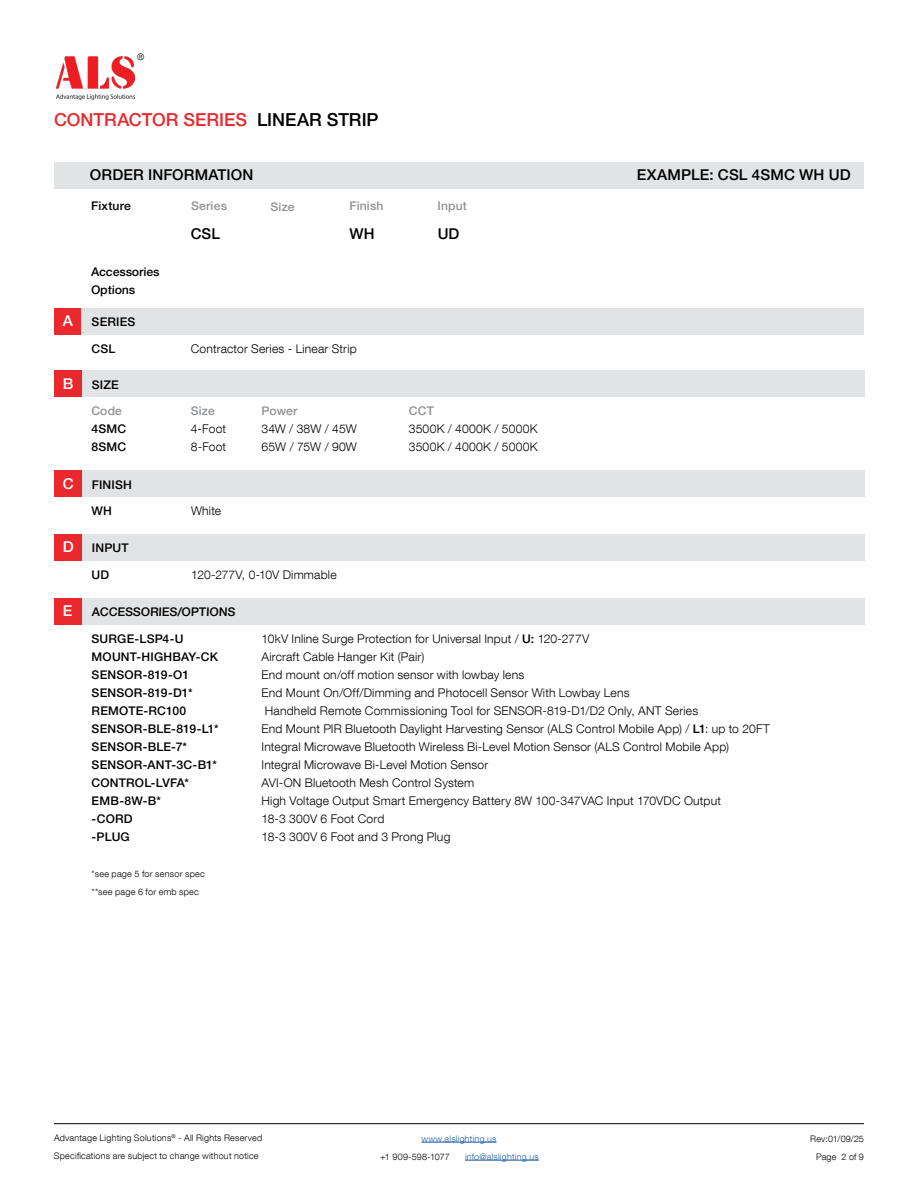
<style>
.page{position:relative;width:918px;height:1188px;background:#fff}
.page>*{position:absolute;margin:0;border:0;box-sizing:border-box;transform-origin:0 0}
.t1{font:500 18px "Helvetica Neue LT Pro";letter-spacing:-.005em;color:#ea292f}
.t2{font:500 15px "Helvetica Neue LT Pro";letter-spacing:.01em;color:#000}
.t3{font:500 15px "Helvetica Neue LT Pro";color:#fff}
.t4{font:300 12px/18px "Helvetica Neue LT Com";letter-spacing:.015em;color:#000}
.t5{font:500 12px/18px "Helvetica Neue LT Pro";letter-spacing:.015em;color:#000}
.t6{font:500 12px "Helvetica Neue LT Pro";letter-spacing:.015em;color:#8f9194}
.t7{font:300 9px/18px "Helvetica Neue LT Com";letter-spacing:.025em;color:#000}
.t8{font:300 9px "Helvetica Neue LT Com";letter-spacing:.025em;color:#215e9e}
.s1{color:#000}
.s2{font-family:"Helvetica Neue LT Pro";font-weight:500}
</style>
<div class="page">
<hr style="left:421px;top:1142px;width:76px;height:1px;background:#215e9e">
<hr style="left:465px;top:1160px;width:74px;height:1px;background:#215e9e">
<hr style="left:54px;top:1123px;width:810px;height:1px;background:#000">
<img style="left:56px;top:57px;width:79px;height:43px">
<div style="left:82px;top:162px;width:782px;height:26px;background:#e2e3e4"></div>
<div style="left:54px;top:162px;width:27px;height:26px;background:#e2e3e4"></div>
<div style="left:54px;top:308px;width:28px;height:26px;background:#ea292f"></div>
<div style="left:55px;top:534px;width:27px;height:27px;background:#ea292f"></div>
<div style="left:55px;top:598px;width:27px;height:27px;background:#ea292f"></div>
<div style="left:55px;top:471px;width:27px;height:26px;background:#ea292f"></div>
<div style="left:82px;top:471px;width:782px;height:26px;background:#e2e3e4"></div>
<div style="left:82px;top:308px;width:782px;height:27px;background:#e2e3e4"></div>
<div style="left:82px;top:534px;width:782px;height:27px;background:#e2e3e4"></div>
<div style="left:82px;top:598px;width:782px;height:27px;background:#e2e3e4"></div>
<div style="left:55px;top:371px;width:27px;height:26px;background:#ea292f"></div>
<div style="left:82px;top:371px;width:782px;height:26px;background:#e2e3e4"></div>
<p class="t7" style="left:137px;top:48px;width:9px">®</p>
<h1 class="t1" style="left:54px;top:109px;width:326px">CONTRACTOR SERIES <span class="s1">LINEAR STRIP</span></h1>
<p class="t2" style="left:90px;top:166px;width:165px">ORDER INFORMATION</p>
<p class="t2" style="left:637px;top:166px;width:216px">EXAMPLE: CSL 4SMC WH UD</p>
<p class="t3" style="left:63px;top:312px;width:12px">A</p>
<p class="t5" style="left:91px;top:197px;width:41px">Fixture</p>
<p class="t6" style="left:191px;top:199px;width:37px">Series</p>
<p class="t6" style="left:271px;top:199px;width:26px">Size</p>
<p class="t5" style="left:91px;top:262px;width:70px">Accessories<br>Options</p>
<p class="t5" style="left:92px;top:313px;width:45px">SERIES</p>
<p class="t2" style="left:191px;top:224px;width:31px">CSL</p>
<p class="t6" style="left:349px;top:199px;width:36px">Finish</p>
<p class="t6" style="left:438px;top:199px;width:31px">Input</p>
<p class="t2" style="left:350px;top:225px;width:26px">WH</p>
<p class="t2" style="left:438px;top:225px;width:23px">UD</p>
<p class="t5" style="left:91px;top:339px;width:25px">CSL</p>
<p class="t4" style="left:191px;top:339px;width:167px">Contractor Series - Linear Strip</p>
<p class="t3" style="left:63px;top:374px;width:12px">B</p>
<p class="t5" style="left:92px;top:375px;width:28px">SIZE</p>
<p class="t6" style="left:91px;top:404px;width:32px">Code</p>
<p class="t5" style="left:91px;top:420px;width:36px">4SMC<br>8SMC</p>
<p class="t3" style="left:63px;top:474px;width:12px">C</p>
<p class="t3" style="left:63px;top:538px;width:12px">D</p>
<p class="t5" style="left:92px;top:475px;width:42px">FINISH</p>
<p class="t5" style="left:92px;top:502px;width:22px">WH</p>
<p class="t5" style="left:92px;top:539px;width:38px">INPUT</p>
<p class="t5" style="left:92px;top:565px;width:19px">UD</p>
<p class="t6" style="left:191px;top:404px;width:26px">Size</p>
<p class="t4" style="left:191px;top:419px;width:37px">4-Foot<br>8-Foot</p>
<p class="t4" style="left:191px;top:502px;width:32px">White</p>
<p class="t6" style="left:262px;top:404px;width:37px">Power</p>
<p class="t4" style="left:262px;top:419px;width:97px">34W / 38W / 45W<br>65W / 75W / 90W</p>
<p class="t4" style="left:191px;top:565px;width:147px">120-277V, 0-10V Dimmable</p>
<p class="t3" style="left:63px;top:602px;width:11px">E</p>
<p class="t5" style="left:92px;top:603px;width:145px">ACCESSORIES/OPTIONS</p>
<p class="t6" style="left:409px;top:404px;width:27px">CCT</p>
<p class="t4" style="left:409px;top:420px;width:130px">3500K / 4000K / 5000K<br>3500K / 4000K / 5000K</p>
<p class="t5" style="left:92px;top:629px;width:129px">SURGE-LSP4-U<br>MOUNT-HIGHBAY-CK<br>SENSOR-819-O1<br>SENSOR-819-D1*<br>REMOTE-RC100<br>SENSOR-BLE-819-L1*<br>SENSOR-BLE-7*<br>SENSOR-ANT-3C-B1*<br>CONTROL-LVFA*<br>EMB-8W-B*<br>-CORD<br>-PLUG</p>
<p class="t7" style="left:92px;top:864px;width:115px">*see page 5 for sensor spec **see page 6 for emb spec</p>
<p class="t4" style="left:262px;top:629px;width:510px">10kV Inline Surge Protection for Universal Input / <span class="s2">U:</span> 120-277V<br>Aircraft Cable Hanger Kit (Pair)<br>End mount on/off motion sensor with lowbay lens<br>End Mount On/Off/Dimming and Photocell Sensor With Lowbay Lens<br>Handheld Remote Commissioning Tool for SENSOR-819-D1/D2 Only, ANT Series<br>End Mount PIR Bluetooth Daylight Harvesting Sensor (ALS Control Mobile App) / <span class="s2">L1</span>: up to 20FT Integral Microwave Bluetooth Wireless Bi-Level Motion Sensor (ALS Control Mobile App)<br>Integral Microwave Bi-Level Motion Sensor<br>AVI-ON Bluetooth Mesh Control System<br>High Voltage Output Smart Emergency Battery 8W 100-347VAC Input 170VDC Output<br>18-3 300V 6 Foot Cord<br>18-3 300V 6 Foot and 3 Prong Plug</p>
<p class="t7" style="left:54px;top:1129px;width:210px">Advantage Lighting Solutions<sup>®</sup> - All Rights Reserved<br>Specifications are subject to change without notice</p>
<p class="t7" style="left:810px;top:1129px;width:55px;text-align:right">Rev:01/09/25<br>Page 2 of 9</p>
<p class="t8" style="left:421px;top:1133px;width:77px">www.alslighting.us</p>
<p class="t7" style="left:380px;top:1147px;width:71px">+1 909-598-1077</p>
<p class="t8" style="left:465px;top:1151px;width:75px">info@alslighting.us</p>
</div>
